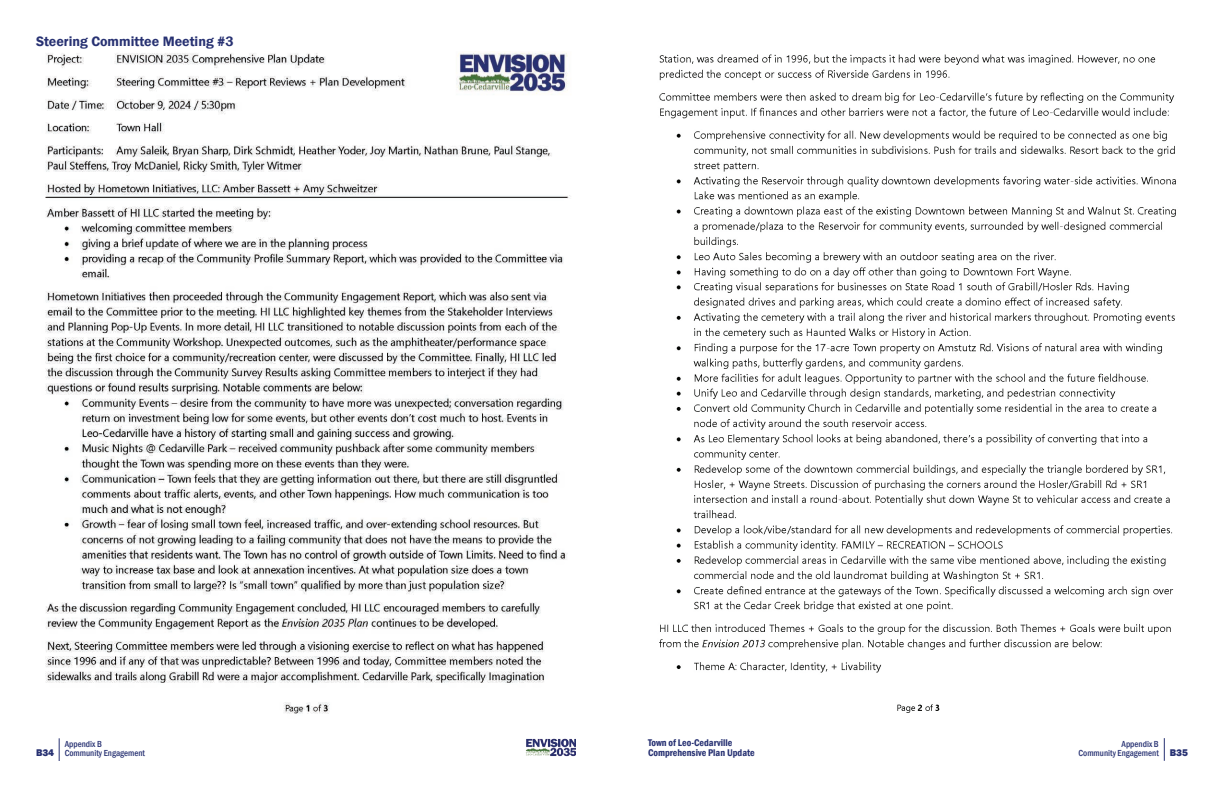
<style>
.page{position:relative;width:1224px;height:792px;background:#fff}
.page>*{position:absolute;margin:0;border:0;box-sizing:border-box;transform-origin:0 0}
.t1{font:600 14px "Franklin Gothic";color:#273172}
.t2{font:600 condensed 10px "Franklin Gothic";color:#273172}
.t3{font:800 10px "Franklin Gothic";color:#273172}
.t4{font:500 condensed 9px/9px "Franklin Gothic";color:#273172}
.s1{font-weight:800;font-stretch:normal;font-size:10px}
</style>
<div class="page">
<img style="left:525px;top:738px;width:51px;height:18px">
<svg style="left:59px;top:738px;width:1px;height:23px"></svg>
<svg style="left:1164px;top:738px;width:1px;height:23px"></svg>
<img style="left:45px;top:51px;width:525px;height:663px">
<img style="left:659px;top:54px;width:517px;height:659px">
<h1 class="t1" style="left:36px;top:33px;width:199px">Steering Committee Meeting #3</h1>
<p class="t2" style="left:648px;top:736px;width:86px">Town of Leo-Cedarville</p>
<p class="t4" style="left:65px;top:740px;width:82px">Appendix B<br>Community Engagement</p>
<p class="t4" style="left:1078px;top:740px;width:111px;text-indent:43px">Appendix B<br>Community Engagement <span class="s1">B35</span></p>
<p class="t3" style="left:36px;top:747px;width:20px">B34</p>
<p class="t2" style="left:648px;top:746px;width:108px">Comprehensive Plan Update</p>
</div>
